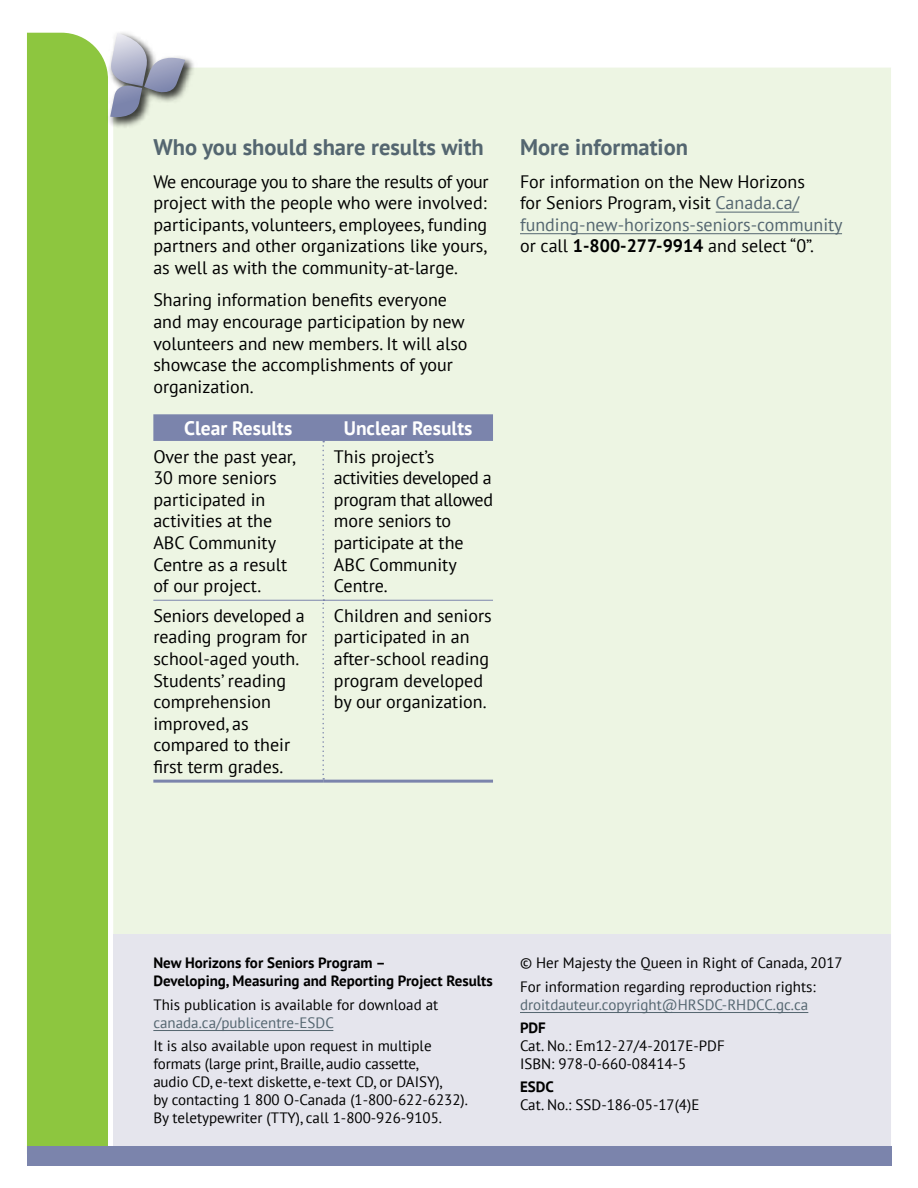
<style>
.page{position:relative;width:918px;height:1188px;background:#fff}
.page>*{position:absolute;margin:0;border:0;box-sizing:border-box;transform-origin:0 0}
.t1{font:700 22.5px "PT Sans";color:#546670}
.t2{font:700 19.5px "PT Sans";color:#fff}
.t3{font:18px/21.6px "PT Sans";color:#000}
.t4{font:15px/18px "PT Sans";color:#000}
.t5{font:700 15px/18px "PT Sans";color:#000}
.t6{font:15px "PT Sans";color:#546670}
.s1{color:#546670}
.s2{font-weight:700}
</style>
<div class="page">
<div style="left:27px;top:33px;width:81px;height:1113px;background:#8dc63f"></div>
<div style="left:113px;top:68px;width:778px;height:866px;background:#edf5e3"></div>
<div style="left:113px;top:934px;width:778px;height:220px;background:#e5e5ed"></div>
<div style="left:27px;top:1146px;width:864px;height:20px;background:#7b84ac"></div>
<img style="left:105px;top:32px;width:20px;height:48px">
<img style="left:105px;top:80px;width:52px;height:52px">
<img style="left:185px;top:58px;width:16px;height:49px">
<svg style="left:108px;top:33px;width:77px;height:88px"></svg>
<hr style="left:153px;top:1030px;width:180px;height:1px;background:#546670">
<hr style="left:520px;top:1012px;width:288px;height:1px;background:#546670">
<hr style="left:153px;top:780px;width:170px;height:3px;background:#7b84ac">
<hr style="left:323px;top:780px;width:170px;height:3px;background:#7b84ac">
<svg style="left:153px;top:414px;width:340px;height:366px;background:#e4ecde"></svg>
<hr style="left:716px;top:212px;width:83px;height:1px;background:#546670">
<hr style="left:520px;top:233px;width:322px;height:1px;background:#546670">
<p class="t1" style="left:153px;top:132px;width:332px">Who you should share results with</p>
<p class="t3" style="left:153px;top:170px;width:337px;text-align:justify">We encourage you to share the results of your project with the people who were involved: participants, volunteers, employees, funding partners and other organizations like yours, as well as with the community-at-large.</p>
<p class="t3" style="left:153px;top:289px;width:316px">Sharing information benefits everyone and may encourage participation by new volunteers and new members. It will also showcase the accomplishments of your organization.</p>
<p class="t2" style="left:184px;top:415px;width:110px">Clear Results</p>
<p class="t2" style="left:344px;top:415px;width:130px">Unclear Results</p>
<p class="t3" style="left:153px;top:445px;width:144px">Over the past year,<br>30 more seniors participated in activities at the<br>ABC Community<br>Centre as a result of our project.</p>
<p class="t3" style="left:334px;top:445px;width:161px">This project’s activities developed a program that allowed more seniors to participate at the<br>ABC Community<br>Centre.</p>
<p class="t3" style="left:153px;top:604px;width:155px">Seniors developed a reading program for school-aged youth.<br>Students’ reading comprehension improved, as compared to their first term grades.</p>
<p class="t3" style="left:334px;top:604px;width:159px">Children and seniors participated in an after-school reading program developed by our organization.</p>
<p class="t1" style="left:520px;top:132px;width:170px">More information</p>
<p class="t3" style="left:520px;top:170px;width:324px">For information on the New Horizons<br>for Seniors Program, visit <span class="s1">Canada.ca/ funding-new-horizons-seniors-community </span>or call <span class="s2">1-800-277-9914</span> and select “0”.</p>
<p class="t5" style="left:153px;top:954px;width:341px">New Horizons for Seniors Program –<br>Developing, Measuring and Reporting Project Results</p>
<p class="t4" style="left:153px;top:995px;width:286px">This publication is available for download at</p>
<p class="t6" style="left:153px;top:1013px;width:182px">canada.ca/publicentre-ESDC</p>
<p class="t4" style="left:153px;top:1036px;width:316px">It is also available upon request in multiple formats (large print, Braille, audio cassette,<br>audio CD, e-text diskette, e-text CD, or DAISY),<br>by contacting 1 800 O-Canada (1-800-622-6232).<br>By teletypewriter (TTY), call 1-800-926-9105.</p>
<p class="t4" style="left:520px;top:951px;width:324px;line-height:23.4px">© Her Majesty the Queen in Right of Canada, 2017<br>For information regarding reproduction rights:</p>
<p class="t6" style="left:520px;top:995px;width:290px">droitdauteur.copyright@HRSDC-RHDCC.gc.ca</p>
<p class="t5" style="left:520px;top:1018px;width:27px">PDF</p>
<p class="t4" style="left:520px;top:1036px;width:206px">Cat. No.: Em12-27/4-2017E-PDF<br>ISBN: 978-0-660-08414-5</p>
<p class="t5" style="left:520px;top:1078px;width:35px">ESDC</p>
<p class="t4" style="left:520px;top:1096px;width:181px">Cat. No.: SSD-186-05-17(4)E</p>
</div>
